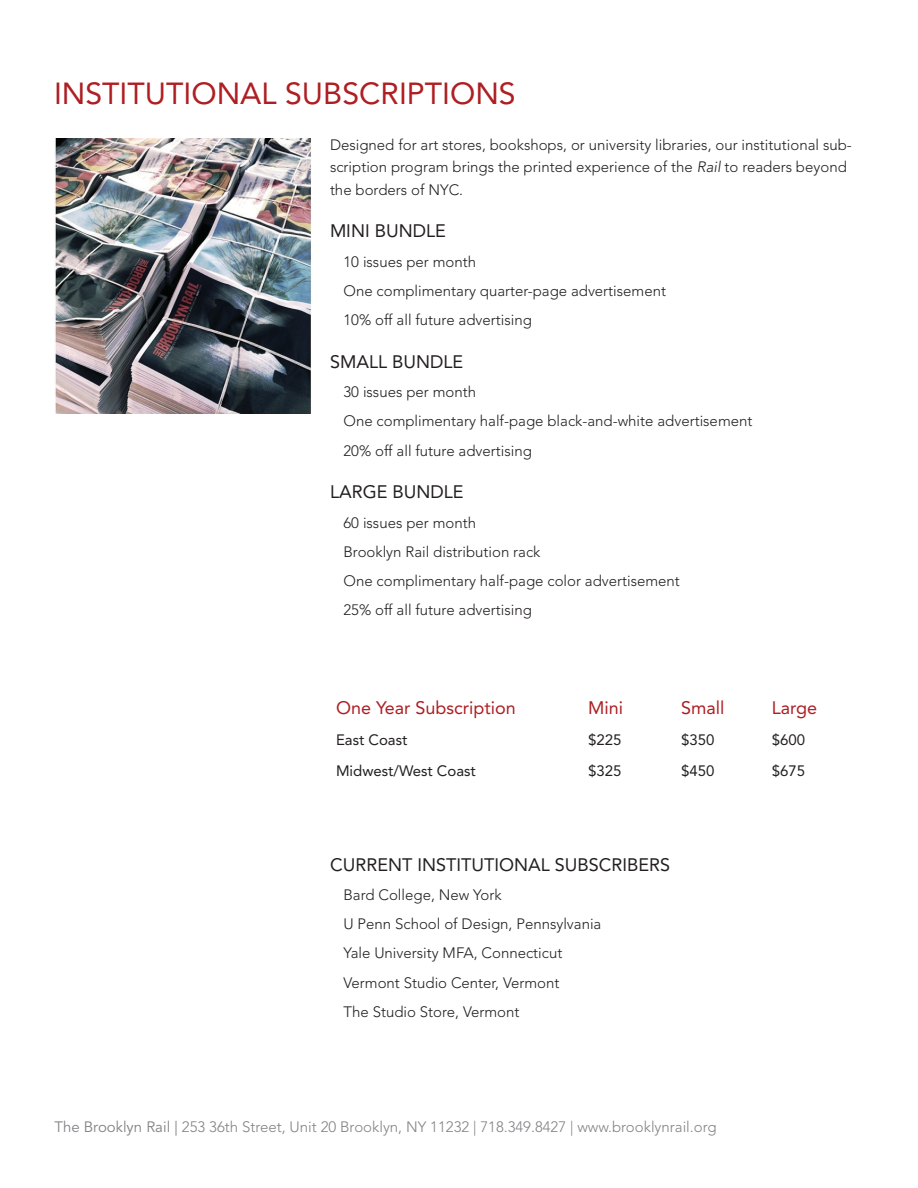
<style>
.page{position:relative;width:918px;height:1188px;background:#fff}
.page>*{position:absolute;margin:0;border:0;box-sizing:border-box;transform-origin:0 0}
.Paragraph_Style_3{font:30.3px "Avenir LT Std";color:#ae1e22}
.Paragraph_Style_3-2{font:18px "Avenir LT Std";color:#231f20}
.Paragraph_Style_3-3{font:18px "Avenir LT Std";color:#ae1e23}
.Paragraph_Style_3-4{font:300 15px/22.5px "Avenir LT Std";color:#231f20}
.t1{font:300 15px "Avenir LT Std";color:#808285}
.Paragraph_Style_3-5{font:15px "Avenir LT Std";color:#231f20}
.s1{font-style:italic}
.s2{font-weight:400}
</style>
<div class="page">
<img style="left:54px;top:138px;width:257px;height:275px">
<p class="Paragraph_Style_3" style="left:54px;top:76px;width:463px">INSTITUTIONAL SUBSCRIPTIONS</p>
<p class="Paragraph_Style_3-4" style="left:330px;top:133px;width:523px">Designed for art stores, bookshops, or university libraries, our institutional sub&shy;scription program brings the printed experience of the <span class="s1">Rail</span> to readers beyond the borders of NYC.</p>
<p class="Paragraph_Style_3-2" style="left:330px;top:221px;width:117px">MINI BUNDLE</p>
<p class="Paragraph_Style_3-4" style="left:344px;top:250px;width:134px">10 issues per month</p>
<p class="Paragraph_Style_3-4" style="left:344px;top:279px;width:324px">One complimentary quarter-page advertisement</p>
<p class="Paragraph_Style_3-4" style="left:344px;top:309px;width:190px">10% off all future advertising</p>
<p class="Paragraph_Style_3-2" style="left:330px;top:351px;width:135px">SMALL BUNDLE</p>
<p class="Paragraph_Style_3-4" style="left:344px;top:381px;width:134px">30 issues per month</p>
<p class="Paragraph_Style_3-4" style="left:344px;top:410px;width:410px">One complimentary half-page black-and-white advertisement</p>
<p class="Paragraph_Style_3-4" style="left:344px;top:439px;width:190px">20% off all future advertising</p>
<p class="Paragraph_Style_3-2" style="left:330px;top:482px;width:135px">LARGE BUNDLE</p>
<p class="Paragraph_Style_3-4" style="left:344px;top:511px;width:134px">60 issues per month</p>
<p class="Paragraph_Style_3-4" style="left:344px;top:540px;width:198px">Brooklyn Rail distribution rack</p>
<p class="Paragraph_Style_3-4" style="left:344px;top:570px;width:338px">One complimentary half-page color advertisement</p>
<p class="Paragraph_Style_3-4" style="left:344px;top:599px;width:190px">25% off all future advertising</p>
<p class="Paragraph_Style_3-3" style="left:336px;top:697px;width:181px">One Year Subscription</p>
<p class="Paragraph_Style_3-3" style="left:588px;top:697px;width:36px">Mini</p>
<p class="Paragraph_Style_3-3" style="left:681px;top:697px;width:45px">Small</p>
<p class="Paragraph_Style_3-3" style="left:772px;top:697px;width:47px">Large</p>
<p class="Paragraph_Style_3-5" style="left:336px;top:731px;width:73px">East Coast</p>
<p class="Paragraph_Style_3-5" style="left:588px;top:731px;width:35px">$225</p>
<p class="Paragraph_Style_3-5" style="left:681px;top:731px;width:35px">$350</p>
<p class="Paragraph_Style_3-5" style="left:772px;top:731px;width:35px">$600</p>
<p class="Paragraph_Style_3-5" style="left:336px;top:762px;width:141px">Midwest/West Coast</p>
<p class="Paragraph_Style_3-5" style="left:588px;top:762px;width:35px">$325</p>
<p class="Paragraph_Style_3-5" style="left:681px;top:762px;width:35px">$450</p>
<p class="Paragraph_Style_3-5" style="left:772px;top:762px;width:35px">$675</p>
<p class="Paragraph_Style_3-2" style="left:330px;top:854px;width:342px">CURRENT INSTITUTIONAL SUBSCRIBERS</p>
<p class="Paragraph_Style_3-4" style="left:344px;top:884px;width:160px">Bard College, New York</p>
<p class="Paragraph_Style_3-4" style="left:344px;top:913px;width:259px">U Penn School of Design, Pennsylvania</p>
<p class="Paragraph_Style_3-4" style="left:344px;top:942px;width:220px">Yale University MFA, Connecticut</p>
<p class="Paragraph_Style_3-4" style="left:344px;top:971px;width:217px">Vermont Studio Center, Vermont</p>
<p class="Paragraph_Style_3-4" style="left:344px;top:1001px;width:177px">The Studio Store, Vermont</p>
<p class="t1" style="left:54px;top:1118px;width:664px"><span class="s2">The Brooklyn Rail |</span> 253 36th Street, Unit 20 Brooklyn, NY 11232 | 718.349.8427 | www.brooklynrail.org</p>
</div>
